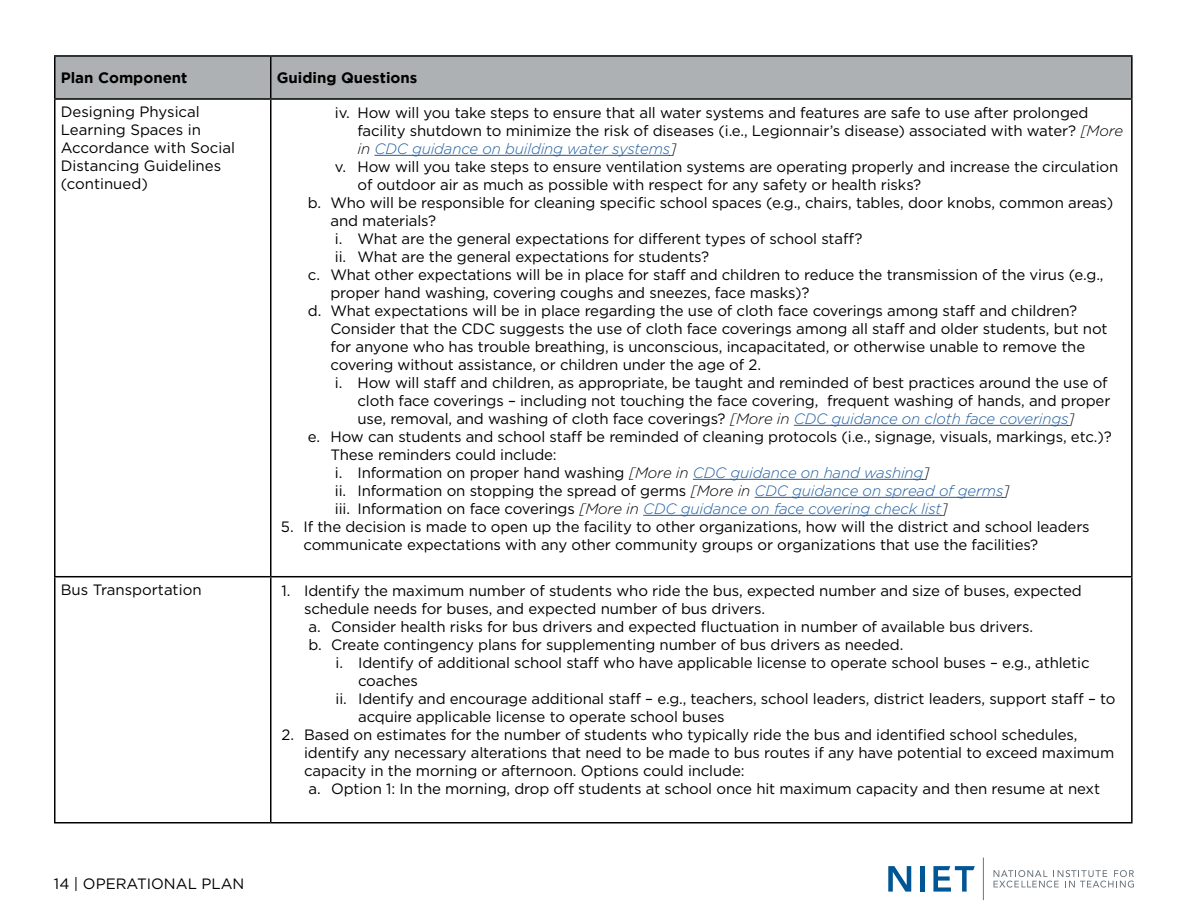
<style>
.page{position:relative;width:1188px;height:918px;background:#fff}
.page>*{position:absolute;margin:0;border:0;box-sizing:border-box;transform-origin:0 0}
.t1{font:15px/18px "Gotham";letter-spacing:-.01em;color:#000}
.t2{font:italic 300 15px "Gotham";letter-spacing:-.01em;color:#215e9e}
.t3{font:700 15px "Gotham";color:#000101}
.s1{font-weight:300;font-style:italic}
.s2{color:#000}
.s3{font-weight:300;font-style:italic;color:#215e9e}
.s4{font-weight:400;font-style:normal;color:#000}
</style>
<div class="page">
<svg style="left:888px;top:866px;width:23px;height:26px"></svg>
<hr style="left:921px;top:866px;width:4px;height:26px;background:#005695">
<svg style="left:933px;top:866px;width:42px;height:26px"></svg>
<hr style="left:983px;top:858px;width:1px;height:42px;background:#6a747b">
<svg style="left:994px;top:870px;width:140px;height:18px"></svg>
<div style="left:56px;top:57px;width:1075px;height:41px;background:#aeb1b3"></div>
<hr style="left:54px;top:55px;width:217px;height:2px;background:#000">
<hr style="left:54px;top:57px;width:2px;height:41px;background:#000">
<hr style="left:271px;top:55px;width:862px;height:2px;background:#000">
<hr style="left:270px;top:57px;width:2px;height:41px;background:#000">
<hr style="left:1131px;top:57px;width:2px;height:41px;background:#000">
<hr style="left:54px;top:98px;width:217px;height:2px;background:#000">
<hr style="left:54px;top:100px;width:2px;height:476px;background:#000">
<hr style="left:271px;top:98px;width:862px;height:2px;background:#000">
<hr style="left:270px;top:100px;width:2px;height:476px;background:#000">
<hr style="left:1131px;top:100px;width:2px;height:476px;background:#000">
<hr style="left:54px;top:576px;width:217px;height:1px;background:#000">
<hr style="left:54px;top:577px;width:2px;height:245px;background:#000">
<hr style="left:271px;top:576px;width:862px;height:1px;background:#000">
<hr style="left:270px;top:577px;width:2px;height:245px;background:#000">
<hr style="left:1131px;top:577px;width:2px;height:245px;background:#000">
<hr style="left:54px;top:822px;width:217px;height:2px;background:#000">
<hr style="left:271px;top:822px;width:862px;height:2px;background:#000">
<hr style="left:374px;top:155px;width:296px;height:1px;background:#215e9e">
<hr style="left:794px;top:425px;width:274px;height:1px;background:#215e9e">
<hr style="left:693px;top:479px;width:230px;height:1px;background:#215e9e">
<hr style="left:755px;top:497px;width:248px;height:1px;background:#215e9e">
<hr style="left:643px;top:515px;width:298px;height:1px;background:#215e9e">
<p class="t3" style="left:61px;top:69px;width:128px">Plan Component</p>
<p class="t3" style="left:277px;top:69px;width:142px">Guiding Questions</p>
<p class="t1" style="left:61px;top:102px;width:176px">Designing Physical<br>Learning Spaces in<br>Accordance with Social<br>Distancing Guidelines (continued)</p>
<p class="t1" style="left:335px;top:103px;width:755px">iv. How will you take steps to ensure that all water systems and features are safe to use after prolonged</p>
<p class="t1" style="left:357px;top:121px;width:767px">facility shutdown to minimize the risk of diseases (i.e., Legionnair’s disease) associated with water? <span class="s1">[More</span></p>
<p class="t2" style="left:357px;top:139px;width:321px"><span class="s2">in</span> CDC guidance on building water systems<span class="s2">]</span></p>
<p class="t1" style="left:335px;top:157px;width:785px">v. How will you take steps to ensure ventilation systems are operating properly and increase the circulation</p>
<p class="t1" style="left:357px;top:175px;width:565px">of outdoor air as much as possible with respect for any safety or health risks?</p>
<p class="t1" style="left:308px;top:193px;width:807px">b. Who will be responsible for cleaning specific school spaces (e.g., chairs, tables, door knobs, common areas)</p>
<p class="t1" style="left:330px;top:211px;width:107px">and materials?</p>
<p class="t1" style="left:335px;top:229px;width:529px">i. What are the general expectations for different types of school staff?</p>
<p class="t1" style="left:335px;top:247px;width:376px">ii. What are the general expectations for students?</p>
<p class="t1" style="left:308px;top:265px;width:797px">c. What other expectations will be in place for staff and children to reduce the transmission of the virus (e.g.,</p>
<p class="t1" style="left:330px;top:283px;width:481px">proper hand washing, covering coughs and sneezes, face masks)?</p>
<p class="t1" style="left:308px;top:301px;width:771px">d. What expectations will be in place regarding the use of cloth face coverings among staff and children?</p>
<p class="t1" style="left:330px;top:319px;width:779px">Consider that the CDC suggests the use of cloth face coverings among all staff and older students, but not</p>
<p class="t1" style="left:330px;top:337px;width:756px">for anyone who has trouble breathing, is unconscious, incapacitated, or otherwise unable to remove the</p>
<p class="t1" style="left:330px;top:355px;width:432px">covering without assistance, or children under the age of 2.</p>
<p class="t1" style="left:335px;top:373px;width:774px">i. How will staff and children, as appropriate, be taught and reminded of best practices around the use of</p>
<p class="t1" style="left:357px;top:391px;width:754px">cloth face coverings – including not touching the face covering, frequent washing of hands, and proper</p>
<p class="t1" style="left:357px;top:409px;width:719px">use, removal, and washing of cloth face coverings? <span class="s1">[More in</span> <span class="s3">CDC guidance on cloth face coverings</span><span class="s1">]</span></p>
<p class="t1" style="left:308px;top:427px;width:805px">e. How can students and school staff be reminded of cleaning protocols (i.e., signage, visuals, markings, etc.)?</p>
<p class="t1" style="left:330px;top:445px;width:228px">These reminders could include:</p>
<p class="t1" style="left:335px;top:463px;width:596px">i. Information on proper hand washing <span class="s1">[More in</span> <span class="s3">CDC guidance on hand washing</span><span class="s1">]</span></p>
<p class="t1" style="left:335px;top:481px;width:676px">ii. Information on stopping the spread of germs <span class="s1">[More in</span> <span class="s3">CDC guidance on spread of germs</span><span class="s1">]</span></p>
<p class="t2" style="left:335px;top:499px;width:614px"><span class="s4">iii. Information on face coverings</span> <span class="s2">[More in</span> CDC guidance on face covering check list<span class="s2">]</span></p>
<p class="t1" style="left:303px;top:517px;width:788px;text-indent:-22px">5. If the decision is made to open up the facility to other organizations, how will the district and school leaders communicate expectations with any other community groups or organizations that use the facilities?</p>
<p class="t1" style="left:61px;top:580px;width:142px">Bus Transportation</p>
<p class="t1" style="left:282px;top:581px;width:802px">1. Identify the maximum number of students who ride the bus, expected number and size of buses, expected</p>
<p class="t1" style="left:304px;top:599px;width:462px">schedule needs for buses, and expected number of bus drivers.</p>
<p class="t1" style="left:309px;top:617px;width:726px">a. Consider health risks for bus drivers and expected fluctuation in number of available bus drivers.</p>
<p class="t1" style="left:309px;top:635px;width:596px">b. Create contingency plans for supplementing number of bus drivers as needed.</p>
<p class="t1" style="left:336px;top:653px;width:755px">i. Identify of additional school staff who have applicable license to operate school buses – e.g., athletic</p>
<p class="t1" style="left:358px;top:671px;width:61px">coaches</p>
<p class="t1" style="left:336px;top:689px;width:781px">ii. Identify and encourage additional staff – e.g., teachers, school leaders, district leaders, support staff – to</p>
<p class="t1" style="left:358px;top:707px;width:368px">acquire applicable license to operate school buses</p>
<p class="t1" style="left:282px;top:725px;width:797px">2. Based on estimates for the number of students who typically ride the bus and identified school schedules,</p>
<p class="t1" style="left:304px;top:743px;width:812px">identify any necessary alterations that need to be made to bus routes if any have potential to exceed maximum</p>
<p class="t1" style="left:304px;top:761px;width:442px">capacity in the morning or afternoon. Options could include:</p>
<p class="t1" style="left:309px;top:779px;width:793px">a. Option 1: In the morning, drop off students at school once hit maximum capacity and then resume at next</p>
<p class="t1" style="left:54px;top:874px;width:192px">14 | OPERATIONAL PLAN</p>
</div>
